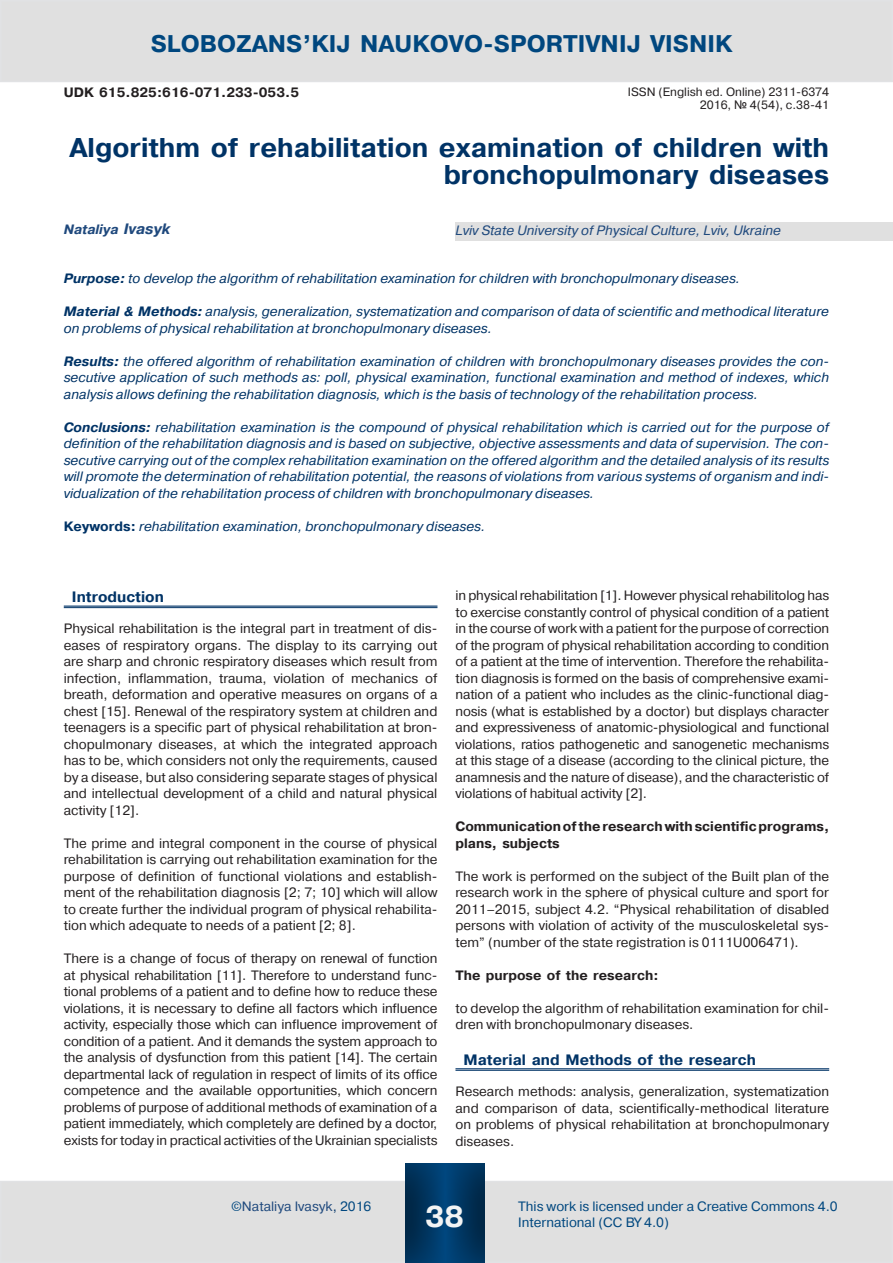
<style>
.page{position:relative;width:893px;height:1263px;background:#fff}
.page>*{position:absolute;margin:0;border:0;box-sizing:border-box;transform-origin:0 0}
.t1{font:700 30px "Pragmatica CTT";color:#f3f4f4}
.Обычный{font:700 27px/27px "Pragmatica CTT";color:#036;text-align:right}
.t2{font:700 24px "Pragmatica CTT";color:#00477f}
.Обычный__веб__Знак_О{font:700 15px "Pragmatica CTT";color:#036}
.Обычный-2{font:13.5px/16.5px "Pragmatica CTT";color:#231f20;text-align:justify}
.Обычный-3{font:italic 13.5px/16.5px "Pragmatica CTT";color:#036;text-align:justify}
.Обычный-4{font:700 13.5px/16.5px "Pragmatica CTT";color:#231f20}
.t3{font:13.5px/16.2px "Pragmatica CTT";color:#00477f}
.Обычный-5{font:italic 13.5px "Pragmatica CTT";color:#1f497d}
.Основной_текст1{font:13.5px "Pragmatica CTT";color:#1f497d}
.Обычный-6{font:italic 700 13.5px "Pragmatica CTT";color:#1f497d}
.t4{font:12px "Pragmatica CTT";color:#231f20}
.s1{font-family:"Arial"}
.s2{font-size:15px}
.s3{font-weight:700}
.s4{font-weight:700;font-style:normal}
.s5{color:#00477f}
.s6{color:#036}
</style>
<div class="page">
<div style="left:1px;top:1181px;width:891px;height:81px;background:#e0e0e0"></div>
<div style="left:0;top:1181px;width:893px;height:82px;border:2px solid #e1e2e4"></div>
<svg style="left:404px;top:1163px;width:83px;height:100px;background:#083c66"></svg>
<div style="left:1px;top:1px;width:891px;height:80px;background:#e0e0e0"></div>
<div style="left:0;top:0;width:893px;height:82px;border:2px solid #e1e2e4"></div>
<div style="left:455px;top:223px;width:438px;height:18px;background:#e0e0e0"></div>
<hr style="left:64px;top:605px;width:373px;height:2px;background:#036">
<hr style="left:64px;top:607px;width:373px;height:1px;background:#036">
<hr style="left:455px;top:1068px;width:374px;height:1px;background:#036">
<hr style="left:455px;top:1070px;width:374px;height:1px;background:#036">
<p class="t2" style="left:151px;top:31px;width:583px">SLOBOZANS’KIJ NAUKOVO-SPORTIVNIJ VISNIK</p>
<p class="Обычный-4" style="left:64px;top:84px;width:237px">UDK 615.825:616-071.233-053.5</p>
<p class="t4" style="left:628px;top:85px;width:203px">ISSN (English ed. Online) 2311-6374</p>
<p class="t4" style="left:700px;top:99px;width:131px">2016, <span class="s1">№</span> 4(54), с.38-41</p>
<p class="Обычный" style="left:69px;top:135px;width:761px">Algorithm of rehabilitation examination of children with bronchopulmonary diseases</p>
<p class="Обычный-6" style="left:64px;top:222px;width:108px">Nataliya <span class="s2">Ivasyk</span></p>
<p class="Обычный-3" style="left:64px;top:270px;width:678px"><span class="s3">Purpose:</span> to develop the algorithm of rehabilitation examination for children with bronchopulmonary diseases.</p>
<p class="Обычный-3" style="left:64px;top:303px;width:767px"><span class="s3">Material &amp; Methods:</span> analysis, generalization, systematization and comparison of data of scientific and methodical literature on problems of physical rehabilitation at bronchopulmonary diseases.</p>
<p class="Обычный-3" style="left:64px;top:353px;width:767px"><span class="s3">Results:</span> the offered algorithm of rehabilitation examination of children with bronchopulmonary diseases provides the con&shy;secutive application of such methods as: poll, physical examination, functional examination and method of indexes, which analysis allows defining the rehabilitation diagnosis, which is the basis of technology of the rehabilitation process.</p>
<p class="Обычный-3" style="left:64px;top:419px;width:767px"><span class="s3">Conclusions:</span> rehabilitation examination is the compound of physical rehabilitation which is carried out for the purpose of definition of the rehabilitation diagnosis and is based on subjective, objective assessments and data of supervision. The con&shy;secutive carrying out of the complex rehabilitation examination on the offered algorithm and the detailed analysis of its results will promote the determination of rehabilitation potential, the reasons of violations from various systems of organism and indi&shy;vidualization of the rehabilitation process of children with bronchopulmonary diseases.</p>
<p class="Обычный-3" style="left:64px;top:518px;width:423px"><span class="s4">Keywords:</span> rehabilitation examination, bronchopulmonary diseases.</p>
<p class="Обычный-5" style="left:455px;top:223px;width:327px">Lviv State University of Physical Culture, Lviv, Ukraine</p>
<p class="Обычный__веб__Знак_О" style="left:72px;top:589px;width:94px">Introduction</p>
<p class="Обычный-2" style="left:64px;top:620px;width:375px">Physical rehabilitation is the integral part in treatment of dis&shy;eases of respiratory organs. The display to its carrying out are sharp and chronic respiratory diseases which result from infection, inflammation, trauma, violation of mechanics of breath, deformation and operative measures on organs of a chest [15]. Renewal of the respiratory system at children and teenagers is a specific part of physical rehabilitation at bron&shy;chopulmonary diseases, at which the integrated approach has to be, which considers not only the requirements, caused by a disease, but also considering separate stages of physical and intellectual development of a child and natural physical activity [12].</p>
<p class="Обычный-2" style="left:64px;top:835px;width:375px">The prime and integral component in the course of physical rehabilitation is carrying out rehabilitation examination for the purpose of definition of functional violations and establish&shy;ment of the rehabilitation diagnosis [2; 7; 10] which will allow to create further the individual program of physical rehabilita&shy;tion which adequate to needs of a patient [2; 8].</p>
<p class="Обычный-2" style="left:64px;top:950px;width:375px">There is a change of focus of therapy on renewal of function at physical rehabilitation [11]. Therefore to understand func&shy;tional problems of a patient and to define how to reduce these violations, it is necessary to define all factors which influence activity, especially those which can influence improvement of condition of a patient. And it demands the system approach to the analysis of dysfunction from this patient [14]. The certain departmental lack of regulation in respect of limits of its office competence and the available opportunities, which concern problems of purpose of additional methods of examination of a patient immediately, which completely are defined by a doctor, exists for today in practical activities of the Ukrainian specialists</p>
<p class="Обычный-2" style="left:455px;top:587px;width:375px">in physical rehabilitation [1]. However physical rehabilitolog has to exercise constantly control of physical condition of a patient in the course of work with a patient for the purpose of correction of the program of physical rehabilitation according to condition of a patient at the time of intervention. Therefore the rehabilita&shy;tion diagnosis is formed on the basis of comprehensive exami&shy;nation of a patient who includes as the clinic-functional diag&shy;nosis (what is established by a doctor) but displays character and expressiveness of anatomic-physiological and functional violations, ratios pathogenetic and sanogenetic mechanisms at this stage of a disease (according to the clinical picture, the anamnesis and the nature of disease), and the characteristic of violations of habitual activity [2].</p>
<p class="Обычный-4" style="left:455px;top:818px;width:375px">Communication of the research with scientific programs, plans, subjects</p>
<p class="Обычный-2" style="left:455px;top:868px;width:375px">The work is performed on the subject of the Built plan of the research work in the sphere of physical culture and sport for 2011–2015, subject 4.2. “Physical rehabilitation of disabled persons with violation of activity of the musculoskeletal sys&shy;tem” (number of the state registration is 0111U006471).</p>
<p class="Обычный-4" style="left:455px;top:967px;width:205px">The purpose of the research:</p>
<p class="Обычный-2" style="left:455px;top:1000px;width:375px">to develop the algorithm of rehabilitation examination for chil&shy;dren with bronchopulmonary diseases.</p>
<p class="Обычный__веб__Знак_О" style="left:464px;top:1052px;width:294px">Material and Methods of the research</p>
<p class="Обычный-2" style="left:455px;top:1083px;width:375px">Research methods: analysis, generalization, systematization and comparison of data, scientifically-methodical literature on problems of physical rehabilitation at bronchopulmonary diseases.</p>
<p class="Основной_текст1" style="left:231px;top:1199px;width:142px"><span class="s5">©</span>Nataliya Ivasyk<span class="s6">,</span> <span class="s5">2016</span></p>
<p class="t1" style="left:425px;top:1200px;width:40px">38</p>
<p class="t3" style="left:518px;top:1198px;width:321px">This work is licensed under a Creative Commons 4.0<br>International (CC BY 4.0)</p>
</div>
